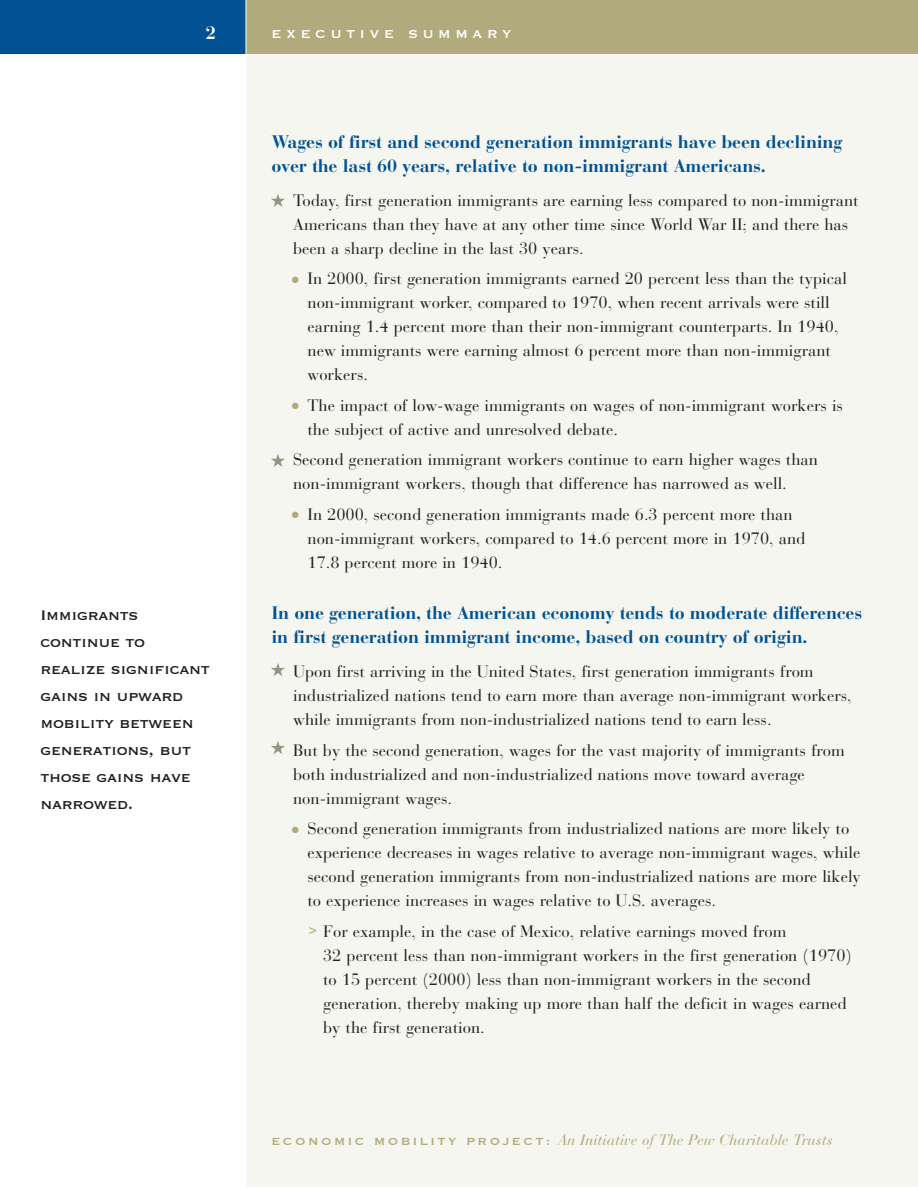
<style>
.page{position:relative;width:918px;height:1188px;background:#fff}
.page>*{position:absolute;margin:0;border:0;box-sizing:border-box;transform-origin:0 0}
.t1{font:700 18px/24px "Bauer Bodoni";letter-spacing:-.01em;color:#005294}
.t2{font:18px/27px "Copperplate";letter-spacing:-.02em;color:#231f20}
.t3{font:700 18px "Bauer Bodoni";color:#fff}
.t4{font:16.5px/24px "Bauer Bodoni";color:#231f20}
.t5{font:italic 15px "Bauer Bodoni";color:#b1aa7d}
.t6{font:15px "Copperplate";letter-spacing:.305em;color:#fff}
.s1{color:#b1aa7d}
.s2{font-family:"Copperplate";font-style:normal;font-size:13.5px}
</style>
<div class="page">
<div style="left:246px;top:0;width:672px;height:1186px;background:#f6f6f1"></div>
<div style="left:246px;top:0;width:672px;height:54px;background:#b1aa7d"></div>
<div style="left:0;top:0;width:246px;height:54px;background:#005294"></div>
<hr style="left:246px;top:0;width:1px;height:1188px;background:#fff">
<svg style="left:271px;top:194px;width:14px;height:13px"></svg>
<svg style="left:271px;top:741px;width:14px;height:13px"></svg>
<svg style="left:271px;top:663px;width:14px;height:13px"></svg>
<svg style="left:271px;top:454px;width:14px;height:13px"></svg>
<p class="t3" style="left:206px;top:26px;width:12px">2</p>
<p class="t2" style="left:40px;top:600px;width:171px">Immigrants continue to realize significant gains in upward mobility between generations, but those gains have narrowed.</p>
<p class="t6" style="left:272px;top:25px;width:241px">EXECUTIVE SUMMARY</p>
<p class="t1" style="left:272px;top:132px;width:572px">Wages of first and second generation immigrants have been declining over the last 60 years, relative to non-immigrant Americans.</p>
<p class="t4" style="left:293px;top:190px;width:567px">Today, first generation immigrants are earning less compared to non-immigrant<br>Americans than they have at any other time since World War II; and there has been a sharp decline in the last 30 years.</p>
<p class="t4" style="left:308px;top:269px;width:541px;text-indent:-16px"><span class="s1">●</span> In 2000, first generation immigrants earned 20 percent less than the typical non-immigrant worker, compared to 1970, when recent arrivals were still earning 1.4 percent more than their non-immigrant counterparts. In 1940, new immigrants were earning almost 6 percent more than non-immigrant workers.</p>
<p class="t4" style="left:308px;top:395px;width:537px;text-indent:-16px"><span class="s1">●</span> The impact of low-wage immigrants on wages of non-immigrant workers is the subject of active and unresolved debate.</p>
<p class="t4" style="left:293px;top:450px;width:526px">Second generation immigrant workers continue to earn higher wages than non-immigrant workers, though that difference has narrowed as well.</p>
<p class="t4" style="left:308px;top:504px;width:499px;text-indent:-16px"><span class="s1">●</span> In 2000, second generation immigrants made 6.3 percent more than non-immigrant workers, compared to 14.6 percent more in 1970, and<br>17.8 percent more in 1940.</p>
<p class="t1" style="left:272px;top:603px;width:592px">In one generation, the American economy tends to moderate differences in first generation immigrant income, based on country of origin.</p>
<p class="t4" style="left:293px;top:661px;width:560px">Upon first arriving in the United States, first generation immigrants from industrialized nations tend to earn more than average non-immigrant workers, while immigrants from non-industrialized nations tend to earn less.</p>
<p class="t4" style="left:293px;top:740px;width:553px">But by the second generation, wages for the vast majority of immigrants from both industrialized and non-industrialized nations move toward average non-immigrant wages.</p>
<p class="t4" style="left:308px;top:818px;width:555px;text-indent:-16px"><span class="s1">●</span> Second generation immigrants from industrialized nations are more likely to experience decreases in wages relative to average non-immigrant wages, while second generation immigrants from non-industrialized nations are more likely to experience increases in wages relative to U.S. averages.</p>
<p class="t4" style="left:323px;top:921px;width:530px;text-indent:-14px"><sup>&gt;</sup> For example, in the case of Mexico, relative earnings moved from<br>32 percent less than non-immigrant workers in the first generation (1970) to 15 percent (2000) less than non-immigrant workers in the second generation, thereby making up more than half the deficit in wages earned by the first generation.</p>
<p class="t5" style="left:272px;top:1135px;width:563px"><span class="s2">E C O N O M I C M O B I L I T Y P R O J E C T :</span> An Initiative of The Pew Charitable Trusts</p>
</div>
